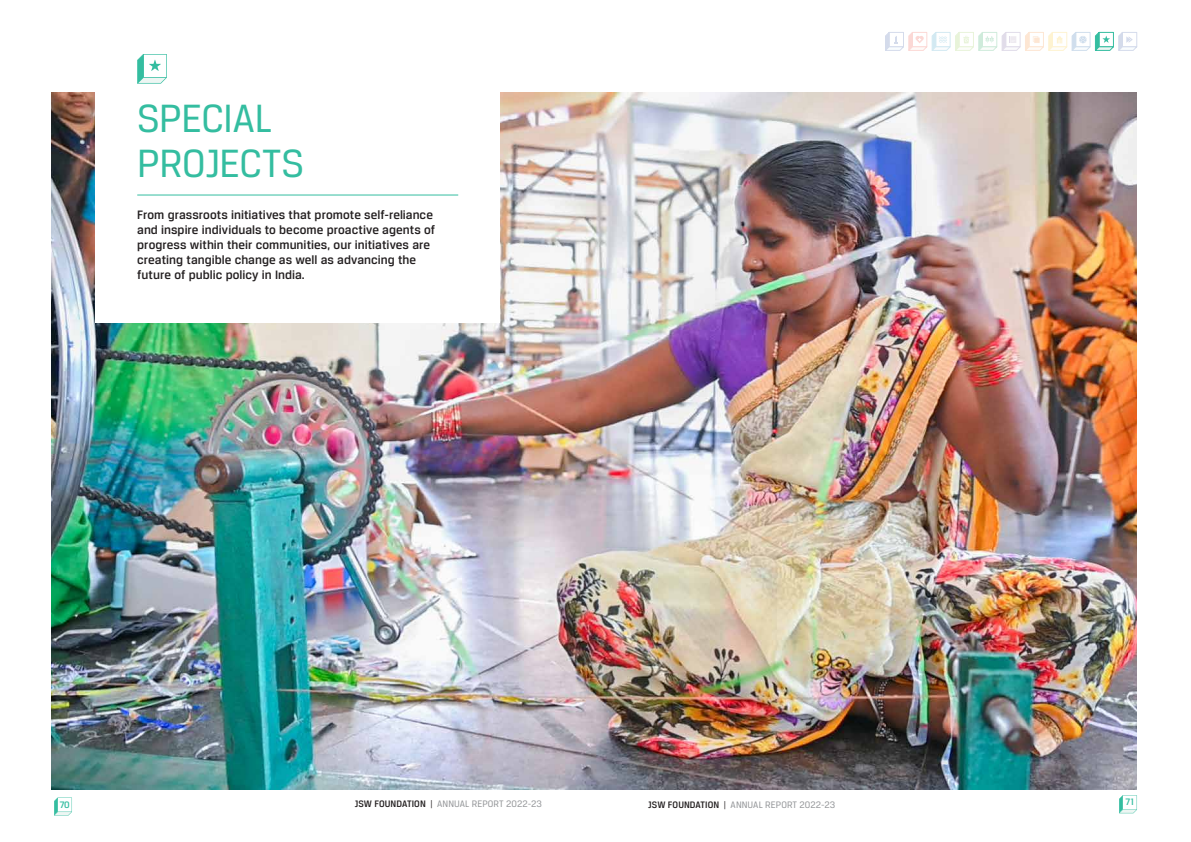
<style>
.page{position:relative;width:1191px;height:842px;background:#fff}
.page>*{position:absolute;margin:0;border:0;box-sizing:border-box;transform-origin:0 0}
.Headline__Level_1{font:42px/45px "Breuer Text";letter-spacing:-.015em;color:#34bda0}
.Intro_03{font:500 13px/15px "Breuer Text";letter-spacing:.005em;color:#231f20}
.t1{font:10px "Breuer Text";letter-spacing:.01em;color:#939598}
.t2{font:500 10px "Breuer Text";color:#34bda0}
.s1{font-weight:500;color:#231f20}
.s2{color:#231f20}
</style>
<div class="page">
<img style="left:51px;top:93px;width:1086px;height:696px">
<div style="left:96px;top:0;width:404px;height:322px;background:#fff"></div>
<hr style="left:137px;top:194px;width:321px;height:1px;background:#34bda0">
<svg style="left:137px;top:54px;width:30px;height:30px"></svg>
<svg style="left:885px;top:31px;width:252px;height:20px"></svg>
<svg style="left:54px;top:797px;width:18px;height:18px"></svg>
<svg style="left:1119px;top:795px;width:18px;height:18px"></svg>
<p class="Headline__Level_1" style="left:137px;top:95px;width:168px">SPECIAL<br>PROJECTS</p>
<p class="Intro_03" style="left:137px;top:207px;width:299px">From grassroots initiatives that promote self-reliance and inspire individuals to become proactive agents of progress within their communities, our initiatives are creating tangible change as well as advancing the future of public policy in India.</p>
<p class="t2" style="left:60px;top:799px;width:12px">70</p>
<p class="t1" style="left:355px;top:798px;width:189px"><span class="s1">JSW FOUNDATION</span> <span class="s2">|</span> ANNUAL REPORT 2022-23</p>
<p class="t1" style="left:648px;top:799px;width:189px"><span class="s1">JSW FOUNDATION</span> <span class="s2">|</span> ANNUAL REPORT 2022-23</p>
<p class="t2" style="left:1125px;top:796px;width:10px">71</p>
</div>
